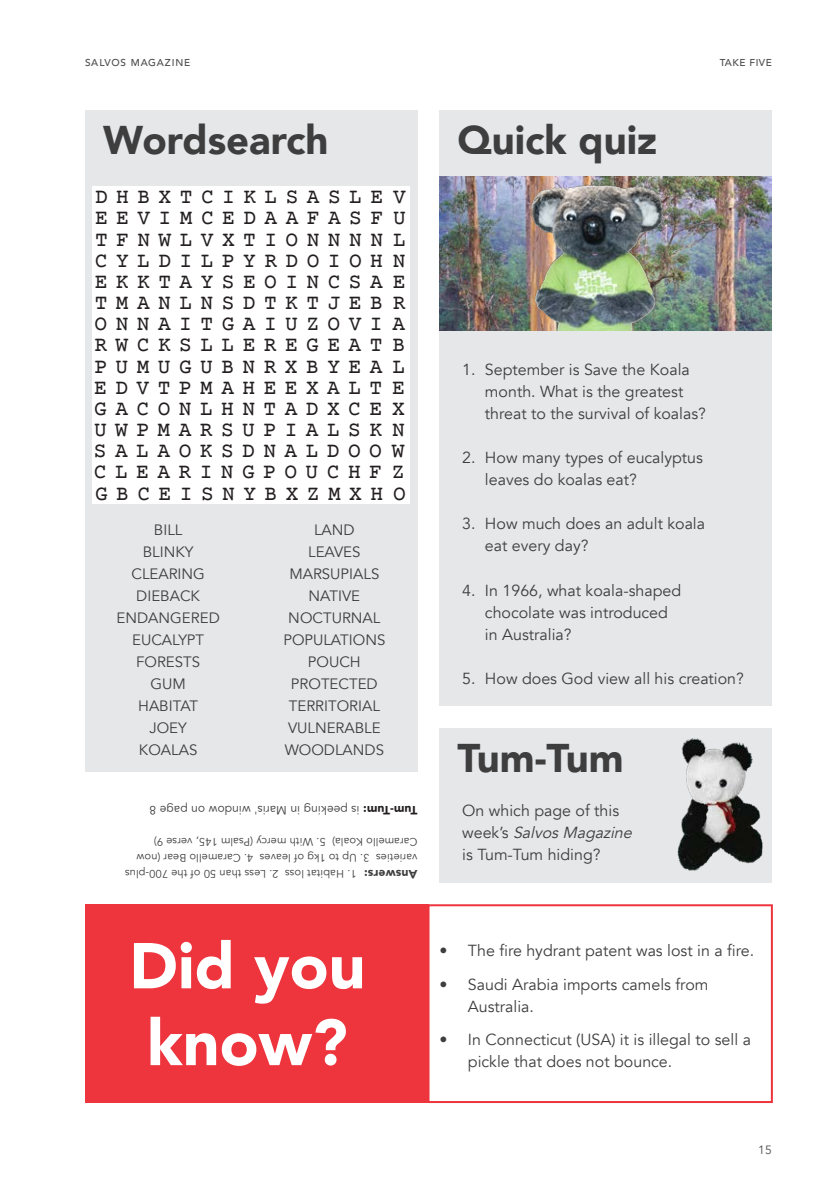
<style>
.page{position:relative;width:840px;height:1191px;background:#fff}
.page>*{position:absolute;margin:0;border:0;box-sizing:border-box;transform-origin:0 0}
.Trivia_Headings{font:900 64px/76.8px "Avenir";color:#fff}
.Trivia_Headings-2{font:900 40px "Avenir";color:#3e3e3f}
.t1{font:21.2px/21.2px "Courier Prime";color:#231f20;text-align:justify}
.Body_-_Trivia_pag{font:16px/22px "Avenir";color:#3e3e3f}
.Body_-_Trivia_pag-2{font:15px/22px "Avenir";color:#3e3e3f;text-align:center}
.Quiz_Answers{font:12px "Avenir";letter-spacing:.01em;color:#3e3e3f}
.Quiz_Answers-2{font:900 12px "Avenir";letter-spacing:.01em;color:#3e3e3f}
.t2{font:12px "Avenir";color:#4b4c4d}
.Quiz_Answers-3{font:11px/16px "Avenir";letter-spacing:.01em;color:#3e3e3f}
.Page_name_-_Right{font:500 10px "Avenir";letter-spacing:.08em;color:#4b4c4d}
.Page_name_-_Right-2{font:500 10px "Avenir";letter-spacing:.06em;color:#4b4c4d}
.s1{font-weight:900;color:#231f20}
.s2{font-style:italic}
</style>
<div class="page">
<div style="left:85px;top:904px;width:343px;height:199px;background:#ee343d"></div>
<div style="left:427px;top:904px;width:345px;height:199px;border:2px solid #ee343d"></div>
<div style="left:85px;top:110px;width:332px;height:662px;background:#e6e7e9"></div>
<div style="left:439px;top:110px;width:332px;height:596px;background:#e6e7e9"></div>
<div style="left:439px;top:728px;width:332px;height:154px;background:#e6e7e9"></div>
<img style="left:677px;top:739px;width:86px;height:132px">
<div style="left:92px;top:186px;width:318px;height:318px;background:#fff"></div>
<img style="left:439px;top:176px;width:332px;height:155px">
<img style="left:489px;top:176px;width:232px;height:155px">
<p class="Page_name_-_Right" style="left:85px;top:54px;width:107px">SALVOS MAGAZINE</p>
<p class="Trivia_Headings-2" style="left:103px;top:106px;width:227px">Wordsearch</p>
<p class="Trivia_Headings-2" style="left:457px;top:106px;width:201px">Quick quiz</p>
<p class="Page_name_-_Right-2" style="left:719px;top:54px;width:54px">TAKE FIVE</p>
<p class="t1" style="left:94px;top:188px;width:313px">D H B X T C I K L S A S L E V E E V I M C E D A A F A S F U T F N W L V X T I O N N N N L C Y L D I L P Y R D O I O H N E K K T A Y S E O I N C S A E T M A N L N S D T K T J E B R O N N A I T G A I U Z O V I A R W C K S L L E R E G E A T B P U M U G U B N R X B Y E A L E D V T P M A H E E X A L T E G A C O N L H N T A D X C E X U W P M A R S U P I A L S K N S A L A O K S D N A L D O O W C L E A R I N G P O U C H F Z G B C E I S N Y B X Z M X H O</p>
<p class="Body_-_Trivia_pag-2" style="left:154px;top:519px;width:30px">BILL</p>
<p class="Body_-_Trivia_pag-2" style="left:143px;top:541px;width:52px">BLINKY</p>
<p class="Body_-_Trivia_pag-2" style="left:131px;top:563px;width:75px">CLEARING</p>
<p class="Body_-_Trivia_pag-2" style="left:136px;top:585px;width:65px">DIEBACK</p>
<p class="Body_-_Trivia_pag-2" style="left:116px;top:607px;width:105px">ENDANGERED</p>
<p class="Body_-_Trivia_pag-2" style="left:132px;top:629px;width:73px">EUCALYPT</p>
<p class="Body_-_Trivia_pag-2" style="left:136px;top:651px;width:65px">FORESTS</p>
<p class="Body_-_Trivia_pag-2" style="left:150px;top:673px;width:37px">GUM</p>
<p class="Body_-_Trivia_pag-2" style="left:138px;top:695px;width:61px">HABITAT</p>
<p class="Body_-_Trivia_pag-2" style="left:149px;top:717px;width:39px">JOEY</p>
<p class="Body_-_Trivia_pag-2" style="left:139px;top:739px;width:60px">KOALAS</p>
<p class="Body_-_Trivia_pag-2" style="left:283px;top:519px;width:103px">LAND<br>LEAVES<br>MARSUPIALS<br>NATIVE<br>NOCTURNAL<br>POPULATIONS<br>POUCH<br>PROTECTED<br>TERRITORIAL<br>VULNERABLE<br>WOODLANDS</p>
<p class="Quiz_Answers" style="left:417px;top:817px;width:269px;rotate:-180deg"><span class="s1">Tum-Tum:</span> is peeking in Maris' window on page 8</p>
<p class="Quiz_Answers-3" style="left:417px;top:865px;width:282px;rotate:-180deg">varieties 3. Up to 1kg of leaves 4. Caramello Bear (now<br>Caramello Koala) 5. With mercy (Psalm 145, verse 9)</p>
<p class="Quiz_Answers-3" style="left:356px;top:881px;width:233px;rotate:-180deg">1. Habitat loss 2. Less than 50 of the 700-plus</p>
<p class="Quiz_Answers-2" style="left:417px;top:884px;width:55px;rotate:-180deg">Answers:</p>
<p class="Body_-_Trivia_pag" style="left:484px;top:359px;width:222px;text-indent:-23px">1. September is Save the Koala month. What is the greatest threat to the survival of koalas?</p>
<p class="Body_-_Trivia_pag" style="left:484px;top:447px;width:219px;text-indent:-23px">2. How many types of eucalyptus leaves do koalas eat?</p>
<p class="Body_-_Trivia_pag" style="left:484px;top:513px;width:221px;text-indent:-23px">3. How much does an adult koala eat every day?</p>
<p class="Body_-_Trivia_pag" style="left:484px;top:579px;width:197px;text-indent:-23px">4. In 1966, what koala-shaped chocolate was introduced in Australia?</p>
<p class="Body_-_Trivia_pag" style="left:462px;top:667px;width:283px">5. How does God view all his creation?</p>
<p class="Trivia_Headings-2" style="left:457px;top:723px;width:167px">Tum-Tum</p>
<p class="Body_-_Trivia_pag" style="left:462px;top:800px;width:175px">On which page of this<br>w e e k ’s <span class="s2">SalvosMagazine </span>is Tum-Tum hiding?</p>
<p class="Trivia_Headings" style="left:129px;top:926px;width:237px">Did you know?</p>
<p class="Body_-_Trivia_pag" style="left:439px;top:940px;width:316px">• The fire hydrant patent was lost in a fire.</p>
<p class="Body_-_Trivia_pag" style="left:467px;top:973px;width:242px;text-indent:-28px">• Saudi Arabia imports camels from<br>Australia.</p>
<p class="Body_-_Trivia_pag" style="left:467px;top:1028px;width:284px;text-indent:-28px">• In Connecticut (USA) it is illegal to sell a pickle that does not bounce.</p>
<p class="t2" style="left:757px;top:1142px;width:15px">15</p>
</div>
